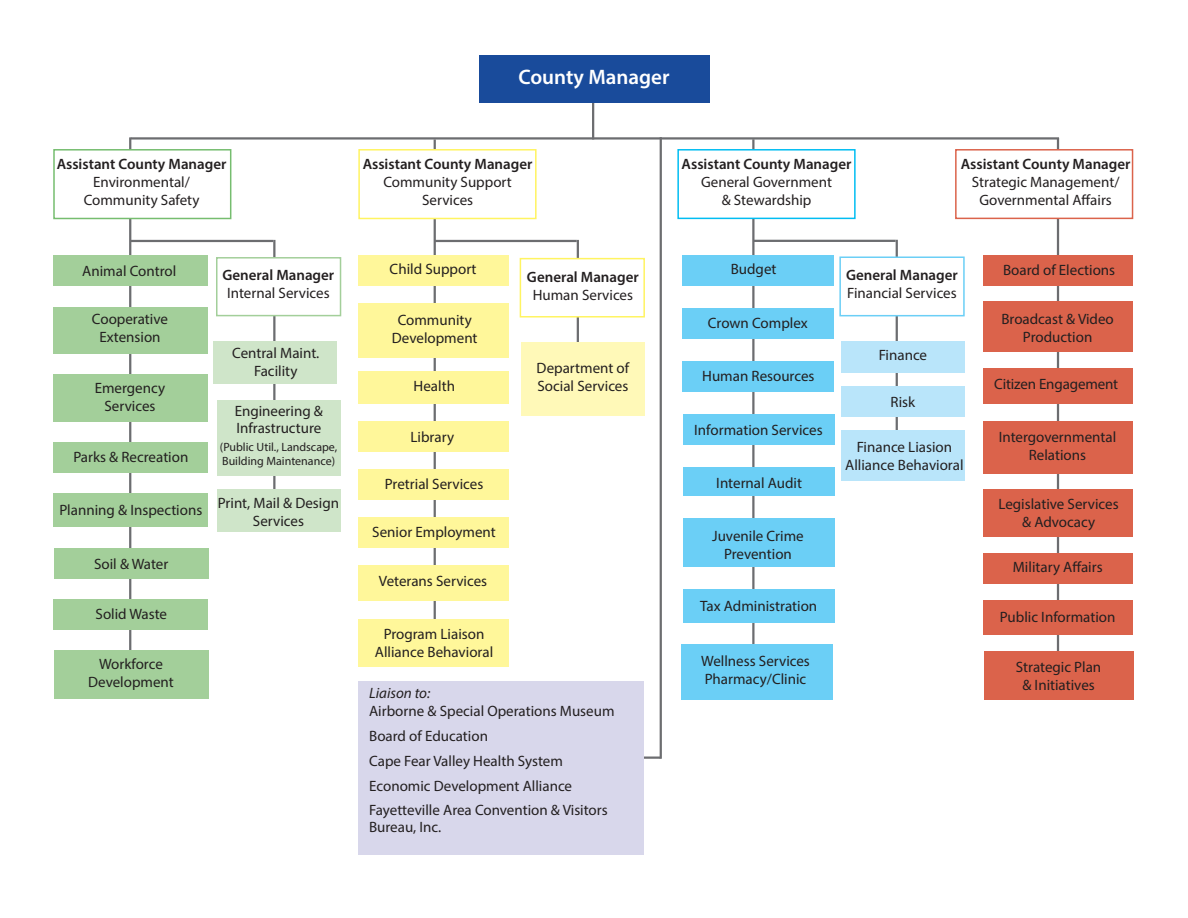
<style>
.page{position:relative;width:1188px;height:918px;background:#fff}
.page>*{position:absolute;margin:0;border:0;box-sizing:border-box;transform-origin:0 0}
.t1{font:600 21px "Myriad Pro";color:#fff}
.t2{font:15px/18px "Myriad Pro";color:#231f20;text-align:center}
.t3{font:600 15px/18px "Myriad Pro";color:#231f20;text-align:center}
.t4{font:italic 15px "Myriad Pro";color:#231f20}
.t5{font:12px/14.4px "Myriad Pro";color:#231f20}
.s1{font-weight:600}
.s2{font-weight:400}
</style>
<div class="page">
<hr style="left:434px;top:139px;width:2px;height:498px;background:#6c6d70">
<hr style="left:752px;top:139px;width:3px;height:541px;background:#6c6d70">
<hr style="left:129px;top:137px;width:2px;height:542px;background:#6c6d70">
<hr style="left:273px;top:240px;width:2px;height:257px;background:#6c6d70">
<hr style="left:577px;top:240px;width:2px;height:166px;background:#6c6d70">
<hr style="left:592px;top:103px;width:2px;height:36px;background:#6c6d70">
<hr style="left:896px;top:240px;width:2px;height:223px;background:#6c6d70">
<hr style="left:1057px;top:138px;width:2px;height:552px;background:#6c6d70">
<hr style="left:131px;top:240px;width:142px;height:2px;background:#6c6d70">
<hr style="left:434px;top:240px;width:143px;height:2px;background:#6c6d70">
<hr style="left:131px;top:137px;width:928px;height:3px;background:#6c6d70">
<hr style="left:753px;top:240px;width:143px;height:2px;background:#6c6d70">
<div style="left:479px;top:55px;width:231px;height:48px;background:#194b9b"></div>
<div style="left:955px;top:149px;width:178px;height:70px;background:#fff;border:2px solid #db634b"></div>
<div style="left:677px;top:149px;width:179px;height:70px;background:#fff;border:2px solid #01bdf2"></div>
<div style="left:358px;top:149px;width:179px;height:70px;background:#fff;border:2px solid #fff461"></div>
<div style="left:53px;top:149px;width:178px;height:70px;background:#fff;border:2px solid #76bd6f"></div>
<div style="left:216px;top:257px;width:125px;height:59px;background:#fff;border:2px solid #a3cf9a"></div>
<div style="left:217px;top:400px;width:124px;height:75px;background:#cfe5c9"></div>
<div style="left:841px;top:341px;width:124px;height:31px;background:#b9e5fa"></div>
<div style="left:521px;top:343px;width:123px;height:73px;background:#fff9b8"></div>
<div style="left:841px;top:386px;width:124px;height:31px;background:#b9e5fa"></div>
<div style="left:214px;top:341px;width:123px;height:43px;background:#cfe5c9"></div>
<div style="left:841px;top:430px;width:124px;height:50px;background:#b9e5fa"></div>
<div style="left:217px;top:489px;width:124px;height:42px;background:#cfe5c9"></div>
<div style="left:520px;top:258px;width:125px;height:60px;background:#fff;border:2px solid #fff461"></div>
<div style="left:839px;top:256px;width:126px;height:60px;background:#fff;border:2px solid #6bcff6"></div>
<div style="left:983px;top:302px;width:150px;height:50px;background:#db634b"></div>
<div style="left:983px;top:255px;width:150px;height:31px;background:#db634b"></div>
<div style="left:983px;top:368px;width:150px;height:36px;background:#db634b"></div>
<div style="left:983px;top:421px;width:150px;height:53px;background:#db634b"></div>
<div style="left:983px;top:490px;width:150px;height:47px;background:#db634b"></div>
<div style="left:983px;top:553px;width:150px;height:31px;background:#db634b"></div>
<div style="left:983px;top:600px;width:150px;height:35px;background:#db634b"></div>
<div style="left:682px;top:255px;width:152px;height:31px;background:#6bcff6"></div>
<div style="left:682px;top:308px;width:152px;height:31px;background:#6bcff6"></div>
<div style="left:682px;top:361px;width:152px;height:31px;background:#6bcff6"></div>
<div style="left:683px;top:414px;width:151px;height:31px;background:#6bcff6"></div>
<div style="left:683px;top:519px;width:152px;height:48px;background:#6bcff6"></div>
<div style="left:683px;top:589px;width:152px;height:34px;background:#6bcff6"></div>
<div style="left:683px;top:467px;width:152px;height:29px;background:#6bcff6"></div>
<div style="left:358px;top:255px;width:151px;height:31px;background:#fff79a"></div>
<div style="left:358px;top:303px;width:151px;height:55px;background:#fff79a"></div>
<div style="left:358px;top:372px;width:151px;height:32px;background:#fff79a"></div>
<div style="left:358px;top:565px;width:151px;height:35px;background:#fff79a"></div>
<div style="left:358px;top:469px;width:151px;height:31px;background:#fff79a"></div>
<div style="left:358px;top:421px;width:151px;height:31px;background:#fff79a"></div>
<div style="left:358px;top:619px;width:151px;height:47px;background:#fff79a"></div>
<div style="left:358px;top:517px;width:151px;height:31px;background:#fff79a"></div>
<div style="left:53px;top:374px;width:154px;height:47px;background:#a3cf9a"></div>
<div style="left:53px;top:256px;width:154px;height:30px;background:#a3cf9a"></div>
<div style="left:53px;top:493px;width:154px;height:34px;background:#a3cf9a"></div>
<div style="left:53px;top:307px;width:154px;height:46px;background:#a3cf9a"></div>
<div style="left:54px;top:548px;width:154px;height:30px;background:#a3cf9a"></div>
<div style="left:53px;top:599px;width:154px;height:31px;background:#a3cf9a"></div>
<div style="left:53px;top:442px;width:154px;height:31px;background:#a3cf9a"></div>
<div style="left:55px;top:651px;width:154px;height:48px;background:#a3cf9a"></div>
<div style="left:681px;top:645px;width:152px;height:55px;background:#6bcff6"></div>
<div style="left:984px;top:651px;width:150px;height:49px;background:#db634b"></div>
<hr style="left:660px;top:137px;width:2px;height:622px;background:#6c6d70">
<hr style="left:518px;top:757px;width:143px;height:2px;background:#6c6d70">
<div style="left:358px;top:681px;width:286px;height:173px;background:#d8d7eb"></div>
<p class="t2" style="left:57px;top:155px;width:171px"><span class="s1">Assistant County Manager<br></span>Environmental/<br>Community Safety</p>
<p class="t1" style="left:518px;top:63px;width:153px">County Manager</p>
<p class="t2" style="left:363px;top:155px;width:171px"><span class="s1">Assistant County Manager<br></span>Community Support<br>Services</p>
<p class="t2" style="left:682px;top:155px;width:171px"><span class="s1">Assistant County Manager<br></span>General Government<br>&amp; Stewardship</p>
<p class="t3" style="left:961px;top:155px;width:171px">Assistant County Manager</p>
<p class="t2" style="left:972px;top:173px;width:149px">Strategic Management/<br>Governmental Affairs</p>
<p class="t2" style="left:82px;top:261px;width:95px">Animal Control</p>
<p class="t2" style="left:731px;top:260px;width:47px">Budget</p>
<p class="t2" style="left:390px;top:260px;width:88px">Child Support</p>
<p class="t2" style="left:222px;top:266px;width:113px"><span class="s1">General Manager<br></span>Internal Services</p>
<p class="t3" style="left:527px;top:267px;width:113px">General Manager<br><span class="s2">Human Services</span></p>
<p class="t2" style="left:846px;top:266px;width:113px;text-align:left"><span class="s1">General Manager<br></span>Financial Services</p>
<p class="t2" style="left:1003px;top:260px;width:114px">Board of Elections</p>
<p class="t2" style="left:92px;top:310px;width:78px">Cooperative<br>Extension</p>
<p class="t2" style="left:95px;top:379px;width:72px">Emergency<br>Services</p>
<p class="t2" style="left:73px;top:448px;width:117px">Parks &amp; Recreation</p>
<p class="t2" style="left:59px;top:501px;width:144px">Planning &amp; Inspections</p>
<p class="t2" style="left:94px;top:555px;width:76px">Soil &amp; Water</p>
<p class="t2" style="left:232px;top:344px;width:89px">Central Maint.</p>
<p class="t2" style="left:254px;top:362px;width:45px">Facility</p>
<p class="t2" style="left:235px;top:403px;width:90px;line-height:16.5px;text-align:left">Engineering &amp;<br>Infrastructure</p>
<p class="t5" style="left:220px;top:440px;width:119px">(Public Util., Landscape,<br>Building Maintenance)</p>
<p class="t2" style="left:218px;top:493px;width:123px">Print, Mail &amp; Design<br>Services</p>
<p class="t2" style="left:392px;top:311px;width:87px">Community<br>Development</p>
<p class="t2" style="left:414px;top:377px;width:43px">Health</p>
<p class="t2" style="left:411px;top:427px;width:45px">Library</p>
<p class="t2" style="left:385px;top:475px;width:100px">Pretrial Services</p>
<p class="t2" style="left:372px;top:522px;width:125px">Senior Employment</p>
<p class="t2" style="left:379px;top:572px;width:110px">Veterans Services</p>
<p class="t2" style="left:537px;top:359px;width:94px;text-align:left">Department of<br>Social Services</p>
<p class="t2" style="left:708px;top:314px;width:101px">Crown Complex</p>
<p class="t2" style="left:702px;top:367px;width:114px">Human Resources</p>
<p class="t2" style="left:694px;top:420px;width:130px">Information Services</p>
<p class="t2" style="left:716px;top:474px;width:87px">Internal Audit</p>
<p class="t2" style="left:712px;top:527px;width:93px">Juvenile Crime<br>Prevention</p>
<p class="t2" style="left:879px;top:346px;width:50px">Finance</p>
<p class="t2" style="left:891px;top:393px;width:26px">Risk</p>
<p class="t2" style="left:845px;top:438px;width:120px">Finance Liasion<br>Alliance Behavioral</p>
<p class="t2" style="left:1001px;top:310px;width:114px">Broadcast &amp; Video<br>Production</p>
<p class="t2" style="left:994px;top:375px;width:125px">Citizen Engagement</p>
<p class="t2" style="left:999px;top:428px;width:119px">Intergovernmental<br>Relations</p>
<p class="t2" style="left:999px;top:494px;width:122px">Legislative Services &amp; Advocacy</p>
<p class="t2" style="left:1013px;top:558px;width:91px">Military Affairs</p>
<p class="t2" style="left:96px;top:605px;width:73px">Solid Waste</p>
<p class="t2" style="left:700px;top:597px;width:119px">Tax Administration</p>
<p class="t2" style="left:1000px;top:608px;width:117px">Public Information</p>
<p class="t2" style="left:88px;top:655px;width:87px">Workforce<br>Development</p>
<p class="t2" style="left:375px;top:625px;width:120px">Program Liaison<br>Alliance Behavioral</p>
<p class="t4" style="left:369px;top:684px;width:63px">Liaison to:</p>
<p class="t2" style="left:369px;top:702px;width:247px">Airborne &amp; Special Operations Museum</p>
<p class="t2" style="left:369px;top:727px;width:120px">Board of Education</p>
<p class="t2" style="left:369px;top:752px;width:195px">Cape Fear Valley Health System</p>
<p class="t2" style="left:369px;top:776px;width:204px">Economic Development Alliance</p>
<p class="t2" style="left:369px;top:802px;width:240px;line-height:16.5px;text-align:left">Fayetteville Area Convention &amp; Visitors<br>Bureau, Inc.</p>
<p class="t2" style="left:701px;top:652px;width:110px;text-align:left">Wellness Services<br>Pharmacy/Clinic</p>
<p class="t2" style="left:1016px;top:658px;width:87px">Strategic Plan &amp; Initiatives</p>
</div>
